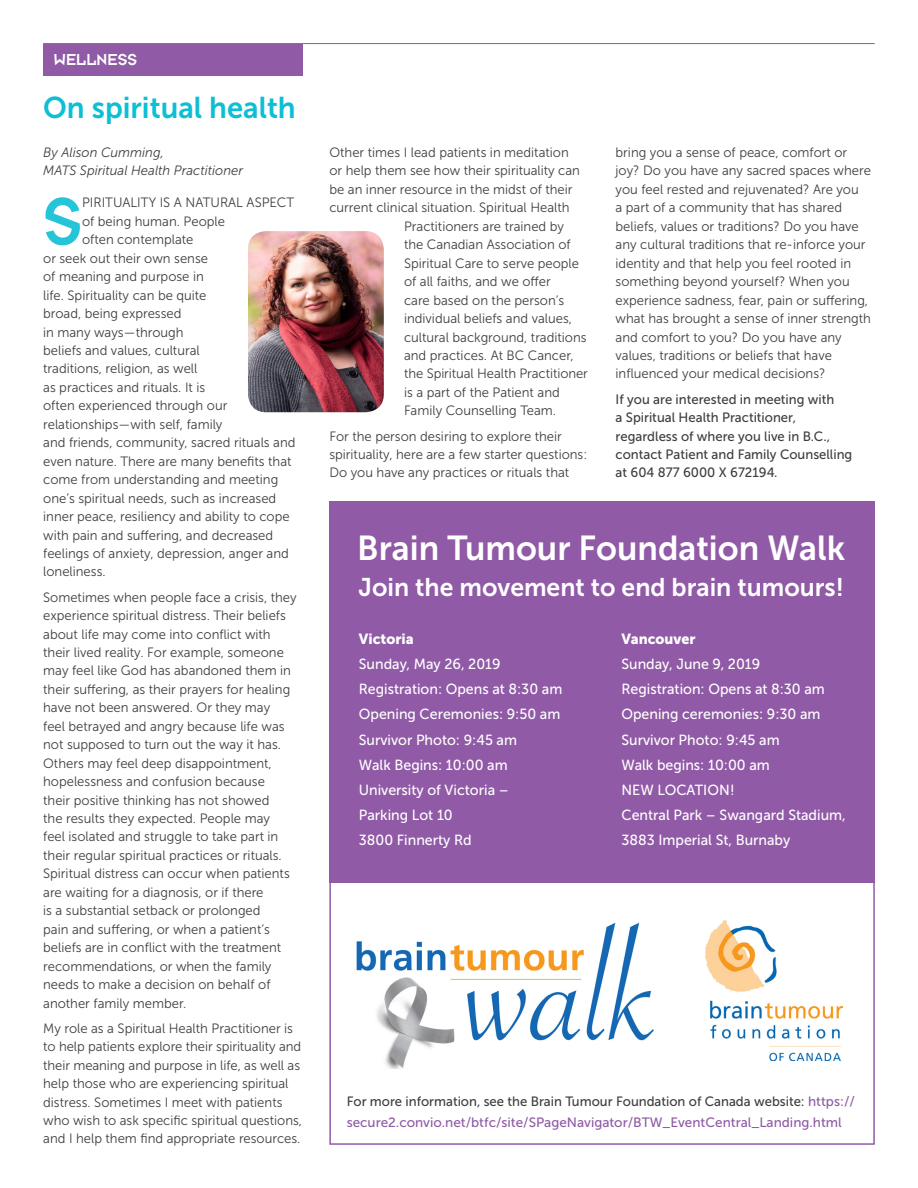
<style>
.page{position:relative;width:918px;height:1188px;background:#fff}
.page>*{position:absolute;margin:0;border:0;box-sizing:border-box;transform-origin:0 0}
.body_drop_cap{font:68.85px "Typeface Six Point Five OT";color:#25c5d9}
.head1{font:34.5px "Museo Sans 700";color:#fff}
.head1-2{font:30px "Museo Sans 700";color:#0dbfd5}
.head1-3{font:25.5px "Museo Sans 700";color:#fff}
.t1{font:16.5px "Typeface Six Point Five OT";letter-spacing:.01em;color:#fff}
.body_no_indent{font:14.7px "Museo Sans 500";color:#fff}
.body_no_indent-2{font:14.7px "Museo Sans 900";color:#fff}
.body_no_indent-3{font:13.5px/18.5px "Museo Sans 300";color:#3e3e3f}
.body_drop_cap-2{font:13.5px "Museo Sans 300";color:#3e3e3f}
.body_no_indent-4{font:13.5px/18.5px "Museo Sans 500";color:#3e3e3f}
.body_no_indent-5{font:13.5px/21px "Museo Sans 500";color:#905aa6}
.body_byline{font:italic 13.5px/18.5px "Museo Sans 300";color:#3e3e3f}
.s1{color:#3e3e3f}
</style>
<div class="page">
<div style="left:329px;top:501px;width:546px;height:381px;background:#905aa6"></div>
<div style="left:329px;top:501px;width:546px;height:644px;border:2px solid #905aa6"></div>
<img style="left:356px;top:922px;width:298px;height:146px">
<img style="left:705px;top:920px;width:138px;height:141px">
<hr style="left:43px;top:43px;width:832px;height:1px;background:#905aa6">
<div style="left:43px;top:44px;width:259px;height:31px;background:#905aa6"></div>
<img style="left:248px;top:231px;width:136px;height:181px">
<p class="t1" style="left:54px;top:50px;width:85px">WELLNESS</p>
<p class="head1-2" style="left:43px;top:90px;width:254px">On spiritual health</p>
<p class="body_byline" style="left:43px;top:143px;width:201px">By Alison Cumming,<br>MATS Spiritual Health Practitioner</p>
<p class="body_drop_cap" style="left:43px;top:180px;width:40px">S</p>
<p class="body_drop_cap-2" style="left:82px;top:195px;width:214px">PIRITUALITY IS A NATURAL ASPECT</p>
<p class="body_drop_cap-2" style="left:82px;top:214px;width:144px">of being human. People</p>
<p class="body_drop_cap-2" style="left:82px;top:232px;width:113px">often contemplate</p>
<p class="body_drop_cap-2" style="left:43px;top:251px;width:166px">or seek out their own sense</p>
<p class="body_drop_cap-2" style="left:43px;top:269px;width:162px">of meaning and purpose in</p>
<p class="body_drop_cap-2" style="left:43px;top:288px;width:165px">life. Spirituality can be quite</p>
<p class="body_drop_cap-2" style="left:43px;top:306px;width:140px">broad, being expressed</p>
<p class="body_drop_cap-2" style="left:43px;top:325px;width:142px">in many ways—through</p>
<p class="body_drop_cap-2" style="left:43px;top:343px;width:158px">beliefs and values, cultural</p>
<p class="body_drop_cap-2" style="left:43px;top:362px;width:156px">traditions, religion, as well</p>
<p class="body_drop_cap-2" style="left:43px;top:380px;width:164px">as practices and rituals. It is</p>
<p class="body_drop_cap-2" style="left:43px;top:398px;width:186px">often experienced through our</p>
<p class="body_drop_cap-2" style="left:43px;top:417px;width:181px">relationships—with self, family</p>
<p class="body_drop_cap-2" style="left:43px;top:435px;width:254px">and friends, community, sacred rituals and</p>
<p class="body_drop_cap-2" style="left:43px;top:454px;width:250px">even nature. There are many benefits that</p>
<p class="body_drop_cap-2" style="left:43px;top:472px;width:237px">come from understanding and meeting</p>
<p class="body_drop_cap-2" style="left:43px;top:491px;width:235px">one’s spiritual needs, such as increased</p>
<p class="body_drop_cap-2" style="left:43px;top:509px;width:248px">inner peace, resiliency and ability to cope</p>
<p class="body_drop_cap-2" style="left:43px;top:528px;width:232px">with pain and suffering, and decreased</p>
<p class="body_drop_cap-2" style="left:43px;top:546px;width:247px">feelings of anxiety, depression, anger and</p>
<p class="body_drop_cap-2" style="left:43px;top:564px;width:64px">loneliness.</p>
<p class="body_no_indent-3" style="left:43px;top:588px;width:255px">Sometimes when people face a crisis, they experience spiritual distress. Their beliefs about life may come into conflict with their lived reality. For example, someone may feel like God has abandoned them in their suffering, as their prayers for healing have not been answered. Or they may<br>feel betrayed and angry because life was not supposed to turn out the way it has.<br>Others may feel deep disappointment, hopelessness and confusion because<br>their positive thinking has not showed<br>the results they expected. People may<br>feel isolated and struggle to take part in their regular spiritual practices or rituals.<br>Spiritual distress can occur when patients are waiting for a diagnosis, or if there<br>is a substantial setback or prolonged<br>pain and suffering, or when a patient’s beliefs are in conflict with the treatment recommendations, or when the family needs to make a decision on behalf of another family member.</p>
<p class="body_no_indent-3" style="left:43px;top:1019px;width:260px">My role as a Spiritual Health Practitioner is to help patients explore their spirituality and their meaning and purpose in life, as well as help those who are experiencing spiritual distress. Sometimes I meet with patients who wish to ask specific spiritual questions, and I help them find appropriate resources.</p>
<p class="body_no_indent-3" style="left:329px;top:143px;width:241px">Other times I lead patients in meditation</p>
<p class="body_no_indent-3" style="left:329px;top:162px;width:252px">or help them see how their spirituality can</p>
<p class="body_no_indent-3" style="left:329px;top:180px;width:245px">be an inner resource in the midst of their</p>
<p class="body_no_indent-3" style="left:329px;top:199px;width:242px">current clinical situation. Spiritual Health</p>
<p class="body_no_indent-3" style="left:404px;top:217px;width:162px">Practitioners are trained by</p>
<p class="body_no_indent-3" style="left:404px;top:235px;width:168px">the Canadian Association of</p>
<p class="body_no_indent-3" style="left:404px;top:254px;width:177px">Spiritual Care to serve people</p>
<p class="body_no_indent-3" style="left:404px;top:272px;width:148px">of all faiths, and we offer</p>
<p class="body_no_indent-3" style="left:404px;top:291px;width:162px">care based on the person’s</p>
<p class="body_no_indent-3" style="left:404px;top:309px;width:170px">individual beliefs and values,</p>
<p class="body_no_indent-3" style="left:404px;top:328px;width:184px">cultural background, traditions</p>
<p class="body_no_indent-3" style="left:404px;top:346px;width:171px">and practices. At BC Cancer,</p>
<p class="body_no_indent-3" style="left:404px;top:365px;width:185px">the Spiritual Health Practitioner</p>
<p class="body_no_indent-3" style="left:404px;top:383px;width:157px">is a part of the Patient and</p>
<p class="body_no_indent-3" style="left:404px;top:402px;width:154px">Family Counselling Team.</p>
<p class="body_no_indent-3" style="left:329px;top:427px;width:259px">For the person desiring to explore their spirituality, here are a few starter questions:<br>Do you have any practices or rituals that</p>
<p class="body_no_indent-3" style="left:616px;top:143px;width:257px">bring you a sense of peace, comfort or joy? Do you have any sacred spaces where you feel rested and rejuvenated? Are you<br>a part of a community that has shared beliefs, values or traditions? Do you have any cultural traditions that re-inforce your identity and that help you feel rooted in something beyond yourself? When you experience sadness, fear, pain or suffering, what has brought a sense of inner strength and comfort to you? Do you have any values, traditions or beliefs that have influenced your medical decisions?</p>
<p class="body_no_indent-4" style="left:616px;top:390px;width:238px">If you are interested in meeting with<br>a Spiritual Health Practitioner, regardless of where you live in B.C., contact Patient and Family Counselling at 604 877 6000 X 672194.</p>
<p class="head1" style="left:357px;top:529px;width:489px">Brain Tumour Foundation Walk</p>
<p class="head1-3" style="left:359px;top:573px;width:487px">Join the movement to end brain tumours!</p>
<p class="body_no_indent-2" style="left:359px;top:630px;width:56px">Victoria</p>
<p class="body_no_indent" style="left:359px;top:656px;width:143px">Sunday, May 26, 2019</p>
<p class="body_no_indent" style="left:359px;top:681px;width:205px">Registration: Opens at 8:30 am</p>
<p class="body_no_indent" style="left:359px;top:706px;width:203px">Opening Ceremonies: 9:50 am</p>
<p class="body_no_indent" style="left:359px;top:731px;width:160px">Survivor Photo: 9:45 am</p>
<p class="body_no_indent" style="left:359px;top:757px;width:150px">Walk Begins: 10:00 am</p>
<p class="body_no_indent" style="left:359px;top:782px;width:151px">University of Victoria –</p>
<p class="body_no_indent" style="left:359px;top:807px;width:95px">Parking Lot 10</p>
<p class="body_no_indent" style="left:359px;top:832px;width:114px">3800 Finnerty Rd</p>
<p class="body_no_indent-2" style="left:621px;top:630px;width:76px">Vancouver</p>
<p class="body_no_indent" style="left:621px;top:656px;width:140px">Sunday, June 9, 2019</p>
<p class="body_no_indent" style="left:621px;top:681px;width:205px">Registration: Opens at 8:30 am</p>
<p class="body_no_indent" style="left:621px;top:706px;width:201px">Opening ceremonies: 9:30 am</p>
<p class="body_no_indent" style="left:621px;top:731px;width:160px">Survivor Photo: 9:45 am</p>
<p class="body_no_indent" style="left:621px;top:757px;width:150px">Walk begins: 10:00 am</p>
<p class="body_no_indent" style="left:621px;top:782px;width:115px">NEW LOCATION !</p>
<p class="body_no_indent" style="left:621px;top:807px;width:226px">Central Park – Swangard Stadium,</p>
<p class="body_no_indent" style="left:621px;top:832px;width:170px">3883 Imperial St, Burnaby</p>
<p class="body_no_indent-5" style="left:347px;top:1091px;width:510px"><span class="s1">For more information, see the Brain Tumour Foundation of Canada website:</span> https:// secure2.convio.net/btfc/site/SPageNavigator/BTW_EventCentral_Landing.html</p>
</div>
